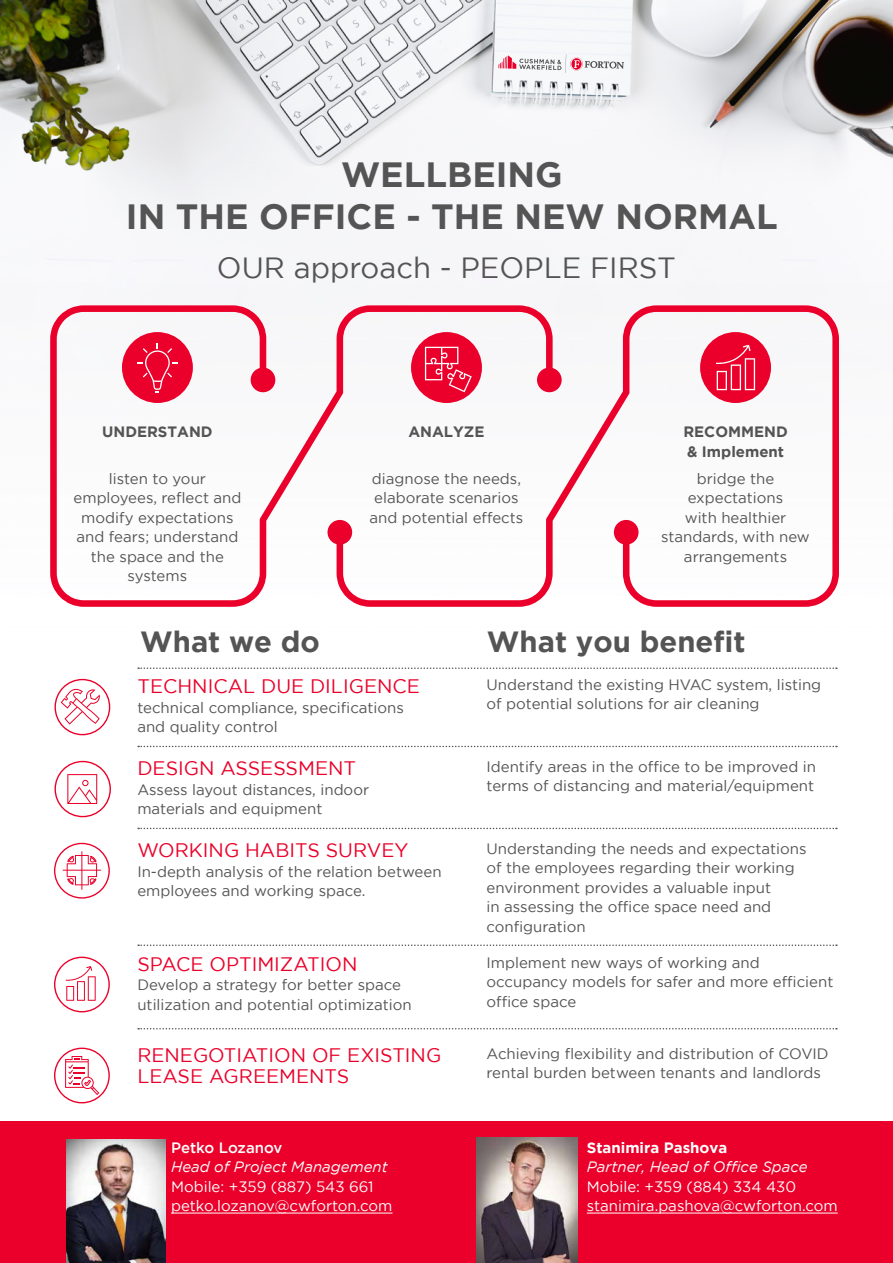
<style>
.page{position:relative;width:893px;height:1263px;background:#fff}
.page>*{position:absolute;margin:0;border:0;box-sizing:border-box;transform-origin:0 0}
.t1{font:700 34.95px/42px "Gotham";color:#555454;text-align:center}
.t2{font:29.25px "Gotham";color:#555454}
.t3{font:700 29.25px "Gotham";color:#555454}
.t4{font:19.5px/21px "Gotham";color:#ea002a}
.t5{font:15px/19.5px "Gotham";color:#555454}
.t6{font:15px/19.5px "Gotham";color:#fff}
.t7{font:italic 15px "Gotham";color:#fff}
.t8{font:700 15px/19.5px "Gotham";color:#555454}
.t9{font:700 15px "Gotham";color:#fff}
.t10{font:500 15px "Gotham";letter-spacing:-.005em;color:#fff}
</style>
<div class="page">
<img style="left:0;top:0;width:893px;height:305px">
<div style="left:0;top:1121px;width:893px;height:142px;background:#ea002a"></div>
<svg style="left:50px;top:305px;width:287px;height:302px"></svg>
<div style="left:251px;top:368px;width:24px;height:24px;background:#ea002a;border-radius:50%"></div>
<svg style="left:337px;top:305px;width:502px;height:302px"></svg>
<div style="left:614px;top:520px;width:24px;height:25px;background:#ea002a;border-radius:50%"></div>
<div style="left:327px;top:520px;width:25px;height:25px;background:#ea002a;border-radius:50%"></div>
<svg style="left:570px;top:57px;width:13px;height:14px"></svg>
<svg style="left:571px;top:58px;width:11px;height:12px"></svg>
<div style="left:571px;top:57px;width:11px;height:13px;border:1px solid #fff;border-radius:50%"></div>
<svg style="left:574px;top:60px;width:50px;height:9px"></svg>
<svg style="left:498px;top:54px;width:68px;height:19px"></svg>
<div style="left:60px;top:459px;width:195px;height:139px;background:#fff"></div>
<div style="left:356px;top:460px;width:181px;height:78px;background:#fff"></div>
<div style="left:648px;top:460px;width:175px;height:119px;background:#fff"></div>
<div style="left:88px;top:411px;width:139px;height:42px;background:#fff"></div>
<div style="left:395px;top:411px;width:103px;height:42px;background:#fff"></div>
<div style="left:669px;top:411px;width:133px;height:62px;background:#fff"></div>
<svg style="left:425px;top:347px;width:47px;height:45px;background:#ed2c4f"></svg>
<svg style="left:137px;top:343px;width:40px;height:49px;background:#ec1a40"></svg>
<svg style="left:716px;top:345px;width:39px;height:45px;background:#ed2e50"></svg>
<hr style="left:587px;top:1213px;width:251px;height:1px;background:#fff">
<hr style="left:171px;top:1213px;width:222px;height:1px;background:#fff">
<svg style="left:138px;top:746px;width:699px;height:1px"></svg>
<svg style="left:138px;top:667px;width:699px;height:2px"></svg>
<svg style="left:138px;top:828px;width:699px;height:1px"></svg>
<svg style="left:138px;top:944px;width:699px;height:2px"></svg>
<svg style="left:138px;top:1028px;width:699px;height:1px"></svg>
<svg style="left:54px;top:679px;width:56px;height:56px"></svg>
<svg style="left:54px;top:843px;width:56px;height:56px"></svg>
<svg style="left:54px;top:957px;width:56px;height:55px"></svg>
<svg style="left:54px;top:1047px;width:56px;height:56px"></svg>
<svg style="left:54px;top:761px;width:57px;height:56px"></svg>
<img style="left:66px;top:1139px;width:99px;height:124px">
<img style="left:476px;top:1137px;width:102px;height:126px">
<h1 class="t1" style="left:126px;top:153px;width:653px">WELLBEING<br>IN THE OFFICE - THE NEW NORMAL</h1>
<h2 class="t2" style="left:217px;top:251px;width:460px">OUR approach - PEOPLE FIRST</h2>
<p class="t8" style="left:102px;top:422px;width:112px">UNDERSTAND</p>
<p class="t8" style="left:408px;top:422px;width:78px">ANALYZE</p>
<p class="t8" style="left:683px;top:422px;width:106px">RECOMMEND &amp; Implement</p>
<p class="t5" style="left:74px;top:468px;width:169px;text-align:center">listen to your employees, reflect and modify expectations and fears; understand the space and the systems</p>
<p class="t5" style="left:370px;top:468px;width:155px;text-align:center">diagnose the needs, elaborate scenarios and potential effects</p>
<p class="t5" style="left:661px;top:468px;width:150px;text-align:center">bridge the expectations<br>with healthier standards, with new arrangements</p>
<h2 class="t3" style="left:140px;top:625px;width:181px">What we do</h2>
<h2 class="t3" style="left:487px;top:625px;width:260px">What you benefit</h2>
<h3 class="t4" style="left:137px;top:675px;width:284px">TECHNICAL DUE DILIGENCE</h3>
<p class="t5" style="left:137px;top:697px;width:268px">technical compliance, specifications and quality control</p>
<h3 class="t4" style="left:137px;top:757px;width:220px">DESIGN ASSESSMENT</h3>
<p class="t5" style="left:137px;top:779px;width:233px">Assess layout distances, indoor materials and equipment</p>
<h3 class="t4" style="left:137px;top:839px;width:273px">WORKING HABITS SURVEY</h3>
<p class="t5" style="left:137px;top:861px;width:306px">In-depth analysis of the relation between employees and working space.</p>
<h3 class="t4" style="left:137px;top:953px;width:222px">SPACE OPTIMIZATION</h3>
<p class="t5" style="left:137px;top:975px;width:276px">Develop a strategy for better space utilization and potential optimization</p>
<h3 class="t4" style="left:137px;top:1044px;width:305px">RENEGOTIATION OF EXISTING<br>LEASE AGREEMENTS</h3>
<p class="t10" style="left:171px;top:1139px;width:113px">Petko Lozanov</p>
<p class="t7" style="left:171px;top:1158px;width:218px">Head of Project Management</p>
<p class="t6" style="left:171px;top:1176px;width:223px">Mobile: +359 (887) 543 661 petko.lozanov@cwforton.com</p>
<p class="t5" style="left:486px;top:674px;width:336px">Understand the existing HVAC system, listing of potential solutions for air cleaning</p>
<p class="t5" style="left:486px;top:756px;width:331px">Identify areas in the office to be improved in terms of distancing and material/equipment</p>
<p class="t5" style="left:486px;top:838px;width:321px">Understanding the needs and expectations of the employees regarding their working environment provides a valuable input<br>in assessing the office space need and configuration</p>
<p class="t5" style="left:486px;top:952px;width:348px">Implement new ways of working and occupancy models for safer and more efficient office space</p>
<p class="t5" style="left:486px;top:1043px;width:344px">Achieving flexibility and distribution of COVID rental burden between tenants and landlords</p>
<p class="t9" style="left:587px;top:1138px;width:142px">Stanimira Pashova</p>
<p class="t7" style="left:587px;top:1158px;width:222px">Partner, Head of Office Space</p>
<p class="t6" style="left:587px;top:1176px;width:252px">Mobile: +359 (884) 334 430 stanimira.pashova@cwforton.com</p>
</div>
